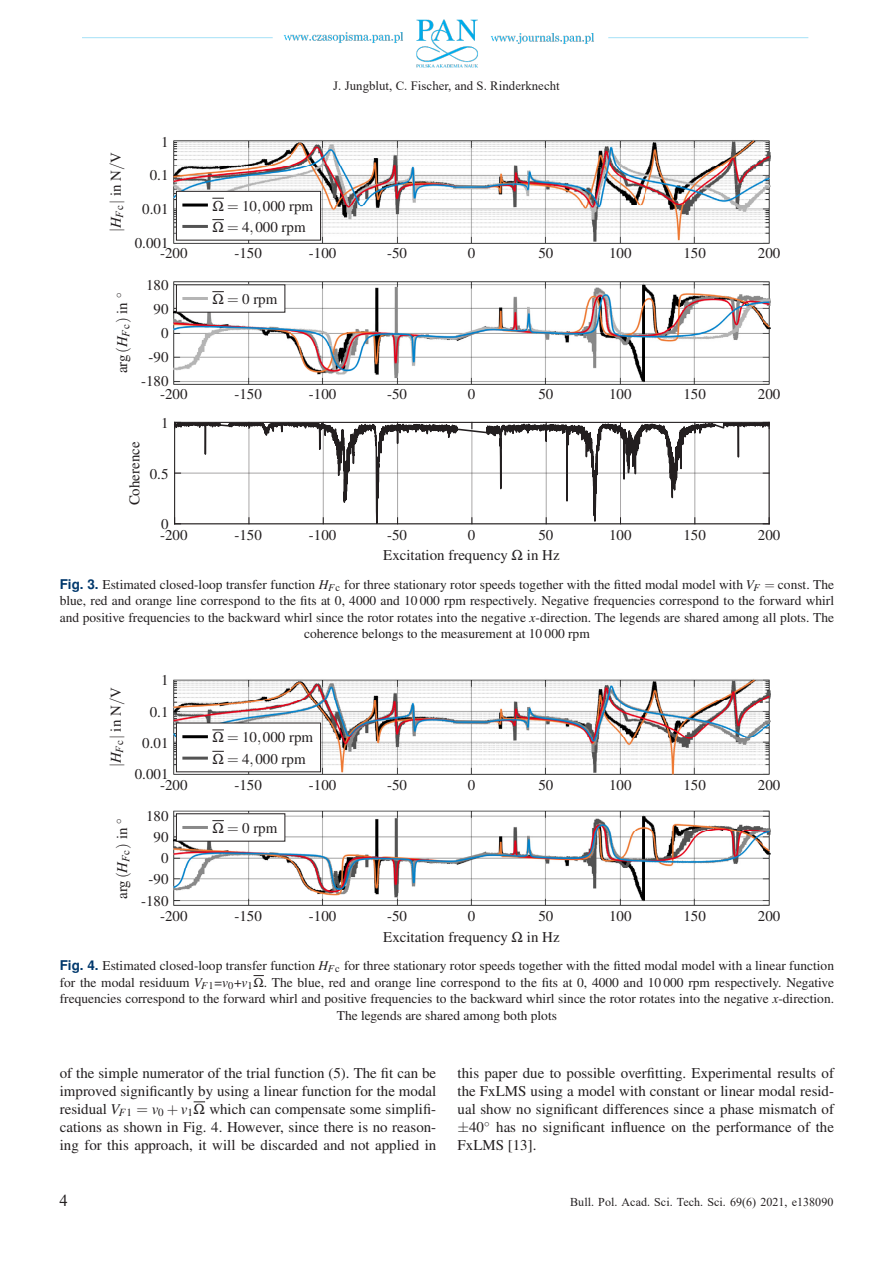
<style>
.page{position:relative;width:893px;height:1263px;background:#fff}
.page>*{position:absolute;margin:0;border:0;box-sizing:border-box;transform-origin:0 0}
.t1{font:16.5px "Times New Roman";color:#231f20}
.t2{font:15px/18px "Nimbus Rom No 9 L";color:#231f20}
.t3{font:13.5px/16.5px "Nimbus Rom No 9 L";color:#231f20;text-align:center}
.t4{font:12.75px "Times New Roman";letter-spacing:.005em;color:#231f20}
.t5{font:12px "Times New Roman";letter-spacing:.005em;color:#231f20}
.t6{font:12px "Nimbus Rom No 9 L";color:#231f20}
.s1{font-family:"CMSY10"}
.s2{font-style:italic}
.s3{font-family:"CMMI10"}
.s4{font-family:"Standard Sym L"}
.s5{font-family:"CMR10"}
.s6{font-family:"Nimbus San L";font-weight:700;color:#00386c}
</style>
<div class="page">
<img style="left:82px;top:19px;width:727px;height:49px">
<img style="left:173px;top:140px;width:597px;height:104px">
<div style="left:176px;top:191px;width:145px;height:49px;background:#fff"></div>
<div style="left:176px;top:191px;width:145px;height:49px;border:1px solid #231f20"></div>
<hr style="left:182px;top:204px;width:26px;height:3px;background:#000">
<svg style="left:212px;top:198px;width:12px;height:1px"></svg>
<hr style="left:182px;top:225px;width:26px;height:3px;background:#535353">
<svg style="left:212px;top:219px;width:12px;height:1px"></svg>
<img style="left:173px;top:281px;width:597px;height:103px">
<div style="left:176px;top:285px;width:109px;height:27px;background:#fff"></div>
<hr style="left:182px;top:297px;width:26px;height:3px;background:#b5b5b5">
<svg style="left:212px;top:291px;width:12px;height:1px"></svg>
<svg style="left:174px;top:421px;width:596px;height:104px"></svg>
<img style="left:173px;top:679px;width:597px;height:95px">
<div style="left:176px;top:723px;width:145px;height:49px;background:#fff"></div>
<hr style="left:182px;top:735px;width:26px;height:3px;background:#000">
<svg style="left:212px;top:730px;width:12px;height:1px"></svg>
<hr style="left:182px;top:757px;width:26px;height:3px;background:#535353">
<svg style="left:212px;top:751px;width:12px;height:1px"></svg>
<img style="left:173px;top:810px;width:597px;height:95px">
<div style="left:176px;top:814px;width:109px;height:27px;background:#fff"></div>
<hr style="left:182px;top:826px;width:26px;height:3px;background:#898989">
<svg style="left:212px;top:820px;width:12px;height:1px"></svg>
<p class="t4" style="left:333px;top:76px;width:228px">J. Jungblut, C. Fischer, and S. Rinderknecht</p>
<p class="t3" style="left:329px;top:83px;width:237px">J. Jungblut, C. Fischer, and S. Rinderknecht</p>
<p class="t2" style="left:107px;top:232px;width:82px;rotate:-90deg"><span class="s1">|</span><span class="s2">H</span><sub>F</sub><sub>c</sub><span class="s1">|</span> in N<span class="s3">/</span>V</p>
<p class="t2" style="left:161px;top:133px;width:9px">1</p>
<p class="t2" style="left:150px;top:166px;width:20px">0.1</p>
<p class="t2" style="left:142px;top:200px;width:28px">0.01</p>
<p class="t2" style="left:212px;top:195px;width:102px;line-height:21.5px"><span class="s4">Ω</span> <span class="s5">=</span> 10<span class="s3">,</span>000 rpm<br><span class="s4">Ω</span> <span class="s5">=</span> 4<span class="s3">,</span>000 rpm</p>
<p class="t2" style="left:135px;top:234px;width:35px">0.001</p>
<p class="t2" style="left:160px;top:244px;width:29px">-200</p>
<p class="t2" style="left:234px;top:244px;width:29px">-150</p>
<p class="t2" style="left:309px;top:244px;width:29px">-100</p>
<p class="t2" style="left:387px;top:244px;width:21px">-50</p>
<p class="t2" style="left:468px;top:244px;width:9px">0</p>
<p class="t2" style="left:538px;top:244px;width:16px">50</p>
<p class="t2" style="left:609px;top:244px;width:24px">100</p>
<p class="t2" style="left:683px;top:244px;width:24px">150</p>
<p class="t2" style="left:758px;top:244px;width:24px">200</p>
<p class="t2" style="left:146px;top:276px;width:24px">180</p>
<p class="t2" style="left:113px;top:373px;width:82px;rotate:-90deg">arg<span class="s5">(</span><span class="s2">H</span><sub>F</sub><sub>c</sub><span class="s5">)</span> in <sup>◦</sup></p>
<p class="t2" style="left:212px;top:290px;width:67px"><span class="s4">Ω</span><span class="s5">=</span>0rpm</p>
<p class="t2" style="left:154px;top:300px;width:16px">90</p>
<p class="t2" style="left:161px;top:324px;width:9px">0</p>
<p class="t2" style="left:149px;top:348px;width:21px">-90</p>
<p class="t2" style="left:141px;top:372px;width:29px">-180</p>
<p class="t2" style="left:160px;top:385px;width:29px">-200</p>
<p class="t2" style="left:234px;top:385px;width:29px">-150</p>
<p class="t2" style="left:309px;top:385px;width:29px">-100</p>
<p class="t2" style="left:387px;top:385px;width:21px">-50</p>
<p class="t2" style="left:468px;top:385px;width:9px">0</p>
<p class="t2" style="left:538px;top:385px;width:16px">50</p>
<p class="t2" style="left:609px;top:385px;width:24px">100</p>
<p class="t2" style="left:683px;top:385px;width:24px">150</p>
<p class="t2" style="left:758px;top:385px;width:24px">200</p>
<p class="t2" style="left:126px;top:505px;width:65px;rotate:-90deg">Coherence</p>
<p class="t2" style="left:161px;top:414px;width:9px">1</p>
<p class="t2" style="left:150px;top:465px;width:20px">0.5</p>
<p class="t2" style="left:161px;top:515px;width:9px">0</p>
<p class="t2" style="left:160px;top:526px;width:29px">-200</p>
<p class="t2" style="left:234px;top:526px;width:29px">-150</p>
<p class="t2" style="left:309px;top:526px;width:29px">-100</p>
<p class="t2" style="left:387px;top:526px;width:21px">-50</p>
<p class="t2" style="left:468px;top:526px;width:9px">0</p>
<p class="t2" style="left:538px;top:526px;width:16px">50</p>
<p class="t2" style="left:609px;top:526px;width:24px">100</p>
<p class="t2" style="left:683px;top:526px;width:24px">150</p>
<p class="t2" style="left:758px;top:526px;width:24px">200</p>
<p class="t2" style="left:383px;top:546px;width:178px">Excitation frequency <span class="s4">Ω</span> in Hz</p>
<p class="t3" style="left:60px;top:576px;width:776px"><span class="s6">Fig. 3.</span> Estimated closed-loop transfer function <span class="s2">H</span><sub>F</sub><sub>c</sub> for three stationary rotor speeds together with the fitted modal model with <span class="s2">V</span><sub>F</sub> <span class="s5">=</span> const. The blue, red and orange line correspond to the fits at 0, 4000 and 10 000 rpm respectively. Negative frequencies correspond to the forward whirl and positive frequencies to the backward whirl since the rotor rotates into the negative <span class="s2">x</span>-direction. The legends are shared among all plots. The coherence belongs to the measurement at 10 000 rpm</p>
<p class="t2" style="left:107px;top:767px;width:82px;rotate:-90deg"><span class="s1">|</span><span class="s2">H</span><sub>F</sub><sub>c</sub><span class="s1">|</span> in N<span class="s3">/</span>V</p>
<p class="t2" style="left:161px;top:671px;width:9px">1</p>
<p class="t2" style="left:150px;top:703px;width:20px">0.1</p>
<p class="t2" style="left:142px;top:734px;width:28px">0.01</p>
<p class="t2" style="left:212px;top:727px;width:102px;line-height:21.5px"><span class="s4">Ω</span> <span class="s5">=</span> 10<span class="s3">,</span>000 rpm<br><span class="s4">Ω</span> <span class="s5">=</span> 4<span class="s3">,</span>000 rpm</p>
<p class="t2" style="left:135px;top:766px;width:35px">0.001</p>
<p class="t2" style="left:160px;top:776px;width:29px">-200</p>
<p class="t2" style="left:234px;top:776px;width:29px">-150</p>
<p class="t2" style="left:309px;top:776px;width:29px">-100</p>
<p class="t2" style="left:387px;top:776px;width:21px">-50</p>
<p class="t2" style="left:468px;top:776px;width:9px">0</p>
<p class="t2" style="left:538px;top:776px;width:16px">50</p>
<p class="t2" style="left:609px;top:776px;width:24px">100</p>
<p class="t2" style="left:683px;top:776px;width:24px">150</p>
<p class="t2" style="left:758px;top:776px;width:24px">200</p>
<p class="t2" style="left:146px;top:807px;width:24px">180</p>
<p class="t2" style="left:113px;top:899px;width:82px;rotate:-90deg">arg<span class="s5">(</span><span class="s2">H</span><sub>F</sub><sub>c</sub><span class="s5">)</span> in <sup>◦</sup></p>
<p class="t2" style="left:212px;top:819px;width:67px"><span class="s4">Ω</span><span class="s5">=</span>0rpm</p>
<p class="t2" style="left:154px;top:828px;width:16px">90</p>
<p class="t2" style="left:161px;top:849px;width:9px">0</p>
<p class="t2" style="left:149px;top:871px;width:21px">-90</p>
<p class="t2" style="left:141px;top:892px;width:29px">-180</p>
<p class="t2" style="left:160px;top:907px;width:29px">-200</p>
<p class="t2" style="left:234px;top:907px;width:29px">-150</p>
<p class="t2" style="left:309px;top:907px;width:29px">-100</p>
<p class="t2" style="left:387px;top:907px;width:21px">-50</p>
<p class="t2" style="left:468px;top:907px;width:9px">0</p>
<p class="t2" style="left:538px;top:907px;width:16px">50</p>
<p class="t2" style="left:609px;top:907px;width:24px">100</p>
<p class="t2" style="left:683px;top:907px;width:24px">150</p>
<p class="t2" style="left:758px;top:907px;width:24px">200</p>
<p class="t2" style="left:383px;top:928px;width:178px">Excitation frequency <span class="s4">Ω</span> in Hz</p>
<p class="t3" style="left:60px;top:958px;width:776px"><span class="s6">Fig. 4.</span> Estimated closed-loop transfer function <span class="s2">H</span><sub>F</sub><sub>c</sub> for three stationary rotor speeds together with the fitted modal model with a linear function for the modal residuum <span class="s2">V</span><sub>F</sub><sub>1</sub>=<span class="s2">v</span><sub>0</sub>+<span class="s2">v</span><sub>1</sub><span class="s4">Ω</span>. The blue, red and orange line correspond to the fits at 0, 4000 and 10 000 rpm respectively. Negative frequencies correspond to the forward whirl and positive frequencies to the backward whirl since the rotor rotates into the negative <span class="s2">x</span>-direction.<br>The legends are shared among both plots</p>
<p class="t2" style="left:60px;top:1064px;width:378px;text-align:justify">of the simple numerator of the trial function (5). The fit can be improved significantly by using a linear function for the modal residual <span class="s2">V</span><sub>F</sub><sub>1</sub> <span class="s5">=</span> <span class="s2">v</span><sub>0</sub> <span class="s5">+</span><span class="s2">v</span><sub>1</sub><span class="s4">Ω</span> which can compensate some simplifi&shy;cations as shown in Fig. 4. However, since there is no reason&shy;ing for this approach, it will be discarded and not applied in</p>
<p class="t2" style="left:458px;top:1064px;width:378px;text-align:justify">this paper due to possible overfitting. Experimental results of the FxLMS using a model with constant or linear modal resid&shy;ual show no significant differences since a phase mismatch of <span class="s1">±</span>40<sup>◦</sup> has no significant influence on the performance of the FxLMS [13].</p>
<p class="t1" style="left:60px;top:1189px;width:10px">4</p>
<p class="t5" style="left:570px;top:1194px;width:265px">Bull. Pol. Acad. Sci. Tech. Sci. 69(6) 2021, e138090</p>
<p class="t2" style="left:60px;top:1196px;width:9px">4</p>
<p class="t6" style="left:579px;top:1199px;width:257px">Bull. Pol. Acad. Sci. Tech. Sci. 69(6) 2021, e138090</p>
</div>
